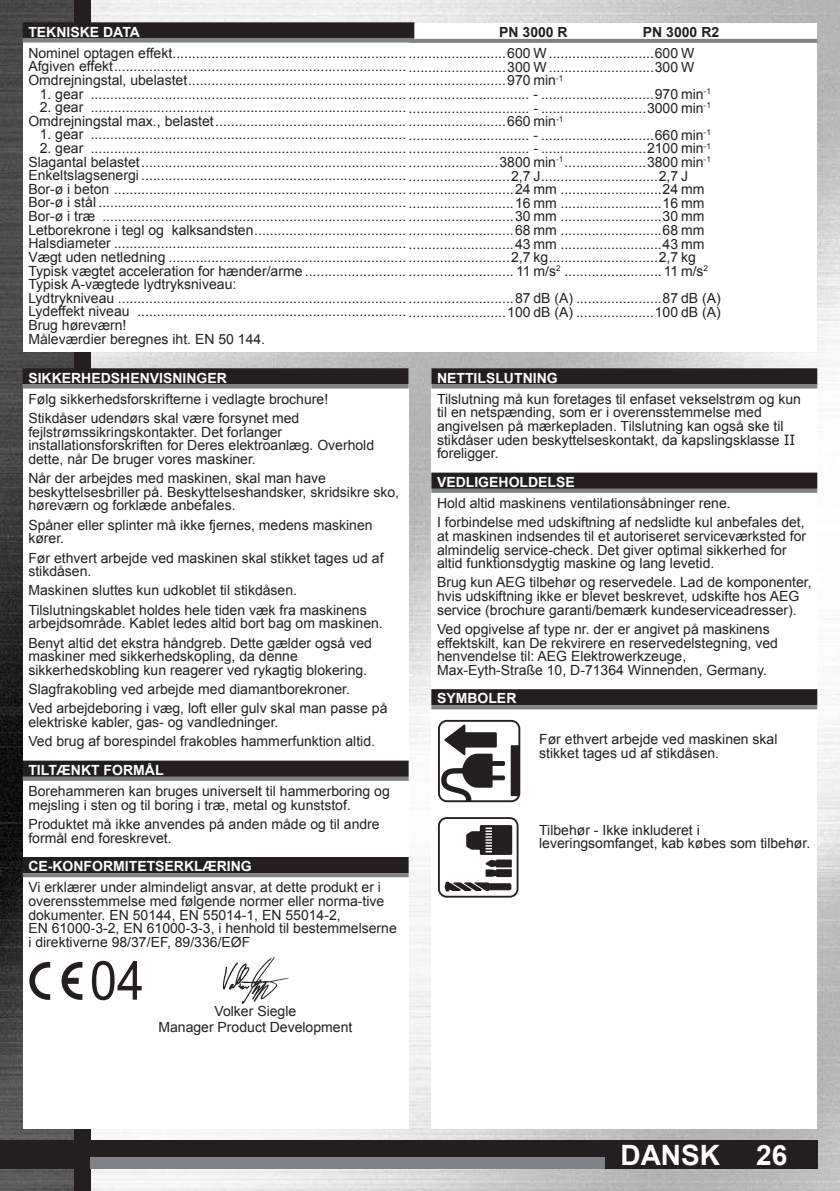
<style>
.page{position:relative;width:840px;height:1191px;background:#fff}
.page>*{position:absolute;margin:0;border:0;box-sizing:border-box;transform-origin:0 0}
.t1{font:700 28px "Arial";color:#fff}
.t2{font:14px/13.6px "Arial";color:#231f20}
.t3{font:700 14px "Arial";color:#fff}
.t4{font:700 14px "Arial";color:#231f20}
.s1{font-family:"Verdana"}
</style>
<div class="page">
<img style="left:91px;top:0;width:748px;height:1191px">
<img style="left:0;top:0;width:74px;height:1191px">
<div style="left:0;top:1140px;width:816px;height:28px;background:#231f20"></div>
<div style="left:91px;top:1157px;width:640px;height:11px;background:#808285"></div>
<div style="left:408px;top:23px;width:408px;height:328px;background:#fff"></div>
<svg style="left:414px;top:39px;width:402px;height:4px;fill:#808285"></svg>
<div style="left:604px;top:1140px;width:131px;height:28px;background:#231f20"></div>
<div style="left:23px;top:23px;width:385px;height:328px;background:#fff"></div>
<div style="left:23px;top:22px;width:391px;height:17px;background:#231f20"></div>
<svg style="left:23px;top:39px;width:391px;height:4px;fill:#808285"></svg>
<div style="left:23px;top:369px;width:385px;height:759px;background:#fff"></div>
<div style="left:23px;top:368px;width:385px;height:16px;background:#231f20"></div>
<hr style="left:23px;top:384px;width:385px;height:4px;background:#808285">
<div style="left:23px;top:760px;width:385px;height:17px;background:#231f20"></div>
<svg style="left:23px;top:777px;width:385px;height:4px;fill:#808285"></svg>
<div style="left:23px;top:857px;width:385px;height:16px;background:#231f20"></div>
<svg style="left:23px;top:873px;width:385px;height:4px;fill:#808285"></svg>
<img style="left:222px;top:956px;width:67px;height:47px">
<svg style="left:29px;top:962px;width:21px;height:37px"></svg>
<svg style="left:62px;top:962px;width:20px;height:37px"></svg>
<svg style="left:92px;top:960px;width:50px;height:40px"></svg>
<div style="left:431px;top:369px;width:385px;height:759px;background:#fff"></div>
<div style="left:431px;top:368px;width:385px;height:16px;background:#231f20"></div>
<hr style="left:431px;top:384px;width:385px;height:4px;background:#808285">
<div style="left:431px;top:472px;width:385px;height:17px;background:#231f20"></div>
<svg style="left:431px;top:489px;width:385px;height:4px;fill:#808285"></svg>
<div style="left:431px;top:689px;width:385px;height:16px;background:#231f20"></div>
<svg style="left:431px;top:705px;width:385px;height:4px;fill:#808285"></svg>
<div style="left:511px;top:746px;width:7px;height:49px;background:#231f20"></div>
<div style="left:510px;top:745px;width:9px;height:51px;border:2px solid #231f20"></div>
<svg style="left:440px;top:723px;width:66px;height:76px"></svg>
<div style="left:437px;top:720px;width:83px;height:82px;border:2px solid #231f20;border-radius:8px"></div>
<div style="left:437px;top:817px;width:81px;height:80px;border:2px solid #231f20;border-radius:8px"></div>
<svg style="left:444px;top:825px;width:69px;height:67px"></svg>
<p class="t3" style="left:28px;top:22px;width:113px">TEKNISKE DATA</p>
<p class="t4" style="left:499px;top:23px;width:70px">PN 3000 R</p>
<p class="t4" style="left:642px;top:23px;width:78px">PN 3000 R2</p>
<p class="t2" style="left:28px;top:46px;width:667px;text-align:justify">Nominel optagen effekt ............................................................ .........................600 W ...........................600 W Afgiven effekt ........................................................................... .........................300 W ...........................300 W Omdrejningstal, ubelastet ........................................................ .........................970 min<sup>-1</sup></p>
<p class="t2" style="left:40px;top:87px;width:672px">1. gear ................................................................................. ............................... - .............................970 min<sup>-1</sup></p>
<p class="t2" style="left:28px;top:101px;width:683px;text-indent:11px">2. gear ................................................................................. ............................... - ...........................3000 min<sup>-1<br></sup>Omdrejningstal max., belastet ................................................. .........................660 min<sup>-1</sup></p>
<p class="t2" style="left:40px;top:128px;width:672px">1. gear ................................................................................. ............................... - .............................660 min<sup>-1</sup></p>
<p class="t2" style="left:28px;top:141px;width:683px;text-indent:11px">2. gear ................................................................................. ............................... - ...........................2100 min<sup>-1<br></sup>Slagantal belastet .................................................................... .......................3800 min<sup>-1</sup> .....................3800 min<sup>-1<br></sup>Enkeltslagsenergi .................................................................... ..........................2,7 J ..............................2,7 J Bor-ø i beton ........................................................................... ...........................24 mm ..........................24 mm Bor-ø i stål ............................................................................... ...........................16 mm ..........................16 mm Bor-ø i træ .............................................................................. ...........................30 mm ..........................30 mm Letborekrone i tegl og kalksandsten ....................................... ...........................68 mm ..........................68 mm Halsdiameter ........................................................................... ...........................43 mm ..........................43 mm Vægt uden netledning ............................................................. ..........................2,7 kg ............................2,7 kg Typisk vægtet acceleration for hænder/arme .......................... ........................... 11 m/s<sup>2</sup> .........................11 m/s<sup>2</sup></p>
<p class="t2" style="left:28px;top:291px;width:693px">Lydtrykniveau .......................................................................... ...........................87 dB (A) ......................87 dB (A)<br>Lydeffekt niveau ..................................................................... .........................100 dB (A) ....................100 dB (A)</p>
<p class="t2" style="left:28px;top:277px;width:209px">Typisk A-vægtede lydtryksniveau:</p>
<p class="t2" style="left:28px;top:318px;width:238px">Brug høreværn!<br>Måleværdier beregnes iht. EN 50 144.</p>
<p class="t3" style="left:28px;top:368px;width:200px">SIKKERHEDSHENVISNINGER</p>
<p class="t2" style="left:28px;top:389px;width:301px;line-height:19.2px">Følg sikkerhedsforskrifterne i vedlagte brochure!<br>Stikdåser udendørs skal være forsynet med</p>
<p class="t2" style="left:28px;top:425px;width:347px">fejlstrømssikringskontakter. Det forlanger installationsforskriften for Deres elektroanlæg. Overhold dette, når De bruger vores maskiner.</p>
<p class="t2" style="left:28px;top:471px;width:372px">Når der arbejdes med maskinen, skal man have beskyttelsesbriller på. Beskyttelseshandsker, skridsikre sko, høreværn og forklæde anbefales.</p>
<p class="t2" style="left:28px;top:518px;width:345px">Spåner eller splinter må ikke fjernes, medens maskinen kører.</p>
<p class="t2" style="left:28px;top:551px;width:356px">Før ethvert arbejde ved maskinen skal stikket tages ud af stikdåsen.</p>
<p class="t2" style="left:28px;top:581px;width:339px;line-height:19.2px">Maskinen sluttes kun udkoblet til stikdåsen.<br>Tilslutningskablet holdes hele tiden væk fra maskinens</p>
<p class="t2" style="left:28px;top:614px;width:356px;line-height:19.2px">arbejdsområde. Kablet ledes altid bort bag om maskinen.<br>Benyt altid det ekstra håndgreb. Dette gælder også ved</p>
<p class="t2" style="left:28px;top:649px;width:340px">maskiner med sikkerhedskopling, da denne sikkerhedskobling kun reagerer ved rykagtig blokering.</p>
<p class="t2" style="left:28px;top:679px;width:360px;line-height:19.2px">Slagfrakobling ved arbejde med diamantborekroner.<br>Ved arbejdeboring i væg, loft eller gulv skal man passe på</p>
<p class="t2" style="left:28px;top:712px;width:348px;line-height:19.2px">elektriske kabler, gas- og vandledninger.<br>Ved brug af borespindel frakobles hammerfunktion altid.</p>
<p class="t3" style="left:28px;top:760px;width:137px">TILTÆNKT FORMÅL</p>
<p class="t2" style="left:28px;top:784px;width:363px">Borehammeren kan bruges universelt til hammerboring og mejsling i sten og til boring i træ, metal og kunststof.</p>
<p class="t2" style="left:28px;top:817px;width:352px">Produktet må ikke anvendes på anden måde og til andre formål end foreskrevet.</p>
<p class="t3" style="left:28px;top:857px;width:225px">CE-KONFORMITETSERKLÆRING</p>
<p class="t2" style="left:28px;top:881px;width:370px">Vi erklærer under almindeligt ansvar, at dette produkt er i overensstemmelse med følgende normer eller norma-tive dokumenter. EN 50144, EN 55014-1, EN 55014-2,<br>EN 61000-3-2, EN 61000-3-3, i henhold til bestemmelserne i direktiverne 98/37/EF, 89/336/EØF</p>
<p class="t3" style="left:437px;top:368px;width:122px">NETTILSLUTNING</p>
<p class="t2" style="left:437px;top:392px;width:365px">Tilslutning må kun foretages til enfaset vekselstrøm og kun til en netspænding, som er i overensstemmelse med angivelsen på mærkepladen. Tilslutning kan også ske til stikdåser uden beskyttelseskontakt, da kapslingsklasse <span class="s1">II </span>foreligger.</p>
<p class="t3" style="left:437px;top:473px;width:139px">VEDLIGEHOLDELSE</p>
<p class="t2" style="left:437px;top:494px;width:369px;line-height:19.2px">Hold altid maskinens ventilationsåbninger rene.<br>I forbindelse med udskiftning af nedslidte kul anbefales det,</p>
<p class="t2" style="left:437px;top:529px;width:370px">at maskinen indsendes til et autoriseret serviceværksted for almindelig service-check. Det giver optimal sikkerhed for altid funktionsdygtig maskine og lang levetid.</p>
<p class="t2" style="left:437px;top:576px;width:376px">Brug kun AEG tilbehør og reservedele. Lad de komponenter, hvis udskiftning ikke er blevet beskrevet, udskifte hos AEG service (brochure garanti/bemærk kundeserviceadresser).</p>
<p class="t2" style="left:437px;top:622px;width:342px">Ved opgivelse af type nr. der er angivet på maskinens effektskilt, kan De rekvirere en reservedelstegning, ved henvendelse til: AEG Elektrowerkzeuge, Max-Eyth-Straße 10, D-71364 Winnenden, Germany.</p>
<p class="t3" style="left:437px;top:689px;width:81px">SYMBOLER</p>
<p class="t2" style="left:539px;top:732px;width:240px">Før ethvert arbejde ved maskinen skal stikket tages ud af stikdåsen.</p>
<p class="t2" style="left:539px;top:823px;width:272px">Tilbehør - Ikke inkluderet i leveringsomfanget, kab købes som tilbehør.</p>
<p class="t2" style="left:158px;top:1003px;width:195px;line-height:15.6px;text-align:center">Volker Siegle<br>Manager Product Development</p>
<h1 class="t1" style="left:620px;top:1136px;width:101px">DANSK</h1>
<h1 class="t1" style="left:755px;top:1136px;width:33px">26</h1>
</div>
